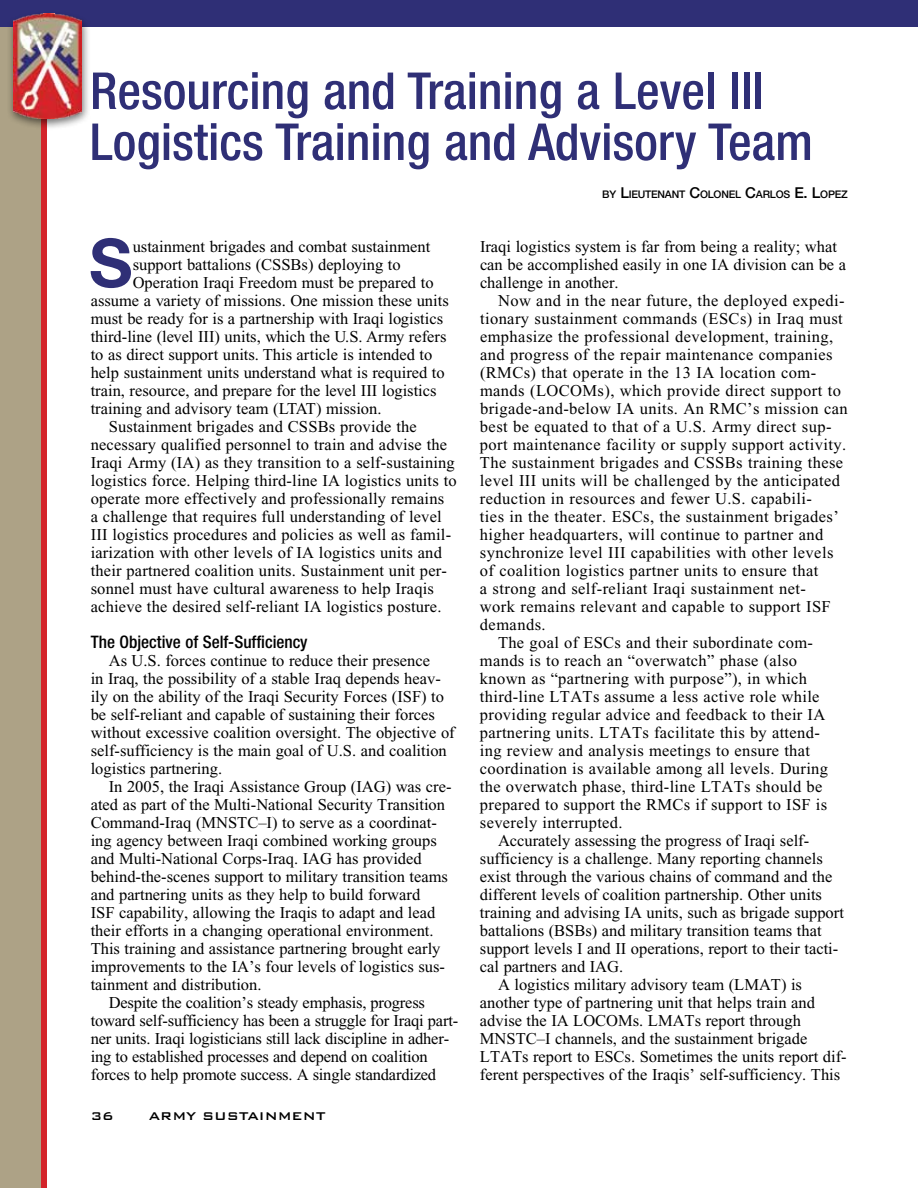
<style>
.page{position:relative;width:918px;height:1188px;background:#fff}
.page>*{position:absolute;margin:0;border:0;box-sizing:border-box;transform-origin:0 0}
.t1{font:700 67.05px "Helvetica Neue";color:#2f2f76}
.t2{font:500 condensed 51px/51px "Helvetica Neue";color:#2f2f76}
.t3{font:500 condensed 17.25px "Helvetica Neue";color:#000}
.t4{font:16.5px/18px "Times New Roman";color:#000}
.t5{font:16.5px "Times New Roman";letter-spacing:.025em;color:#000}
.t6{font:16.5px "Times New Roman";letter-spacing:.02em;color:#000}
.t7{font:500 15px "Bank Gothic BT";color:#000}
.t8{font:500 10.5px "Helvetica Neue";letter-spacing:-.02em;color:#000}
.s1{font-size:15px}
</style>
<div class="page">
<div style="left:40px;top:11px;width:7px;height:1177px;background:#d3242a"></div>
<div style="left:0;top:0;width:40px;height:1188px;background:#ada286"></div>
<div style="left:0;top:0;width:918px;height:27px;background:#2f2f76"></div>
<div style="left:7px;top:10px;width:84px;height:121px;background:#000;opacity:.55"></div>
<img style="left:13px;top:14px;width:69px;height:104px">
<h2 class="t2" style="left:90px;top:65px;width:724px">Resourcing and Training a Level III<br>Logistics Training and Advisory Team</h2>
<p class="t8" style="left:602px;top:188px;width:247px">BY <span class="s1">L</span>IEUTENANT <span class="s1">C</span>OLONEL <span class="s1">C</span>ARLOS <span class="s1">E. L</span>OPEZ</p>
<h1 class="t1" style="left:89px;top:222px;width:45px">S</h1>
<p class="t4" style="left:133px;top:238px;width:299px">ustainment brigades and combat sustainment</p>
<p class="t4" style="left:133px;top:256px;width:270px">support battalions (CSSBs) deploying to</p>
<p class="t4" style="left:133px;top:274px;width:302px">Operation Iraqi Freedom must be prepared to</p>
<p class="t4" style="left:91px;top:292px;width:360px">assume a variety of missions. One mission these units</p>
<p class="t4" style="left:91px;top:310px;width:354px">must be ready for is a partnership with Iraqi logistics</p>
<p class="t4" style="left:91px;top:328px;width:357px">third-line (level III) units, which the U.S. Army refers</p>
<p class="t4" style="left:91px;top:346px;width:343px">to as direct support units. This article is intended to</p>
<p class="t4" style="left:91px;top:364px;width:356px">help sustainment units understand what is required to</p>
<p class="t4" style="left:91px;top:382px;width:347px">train, resource, and prepare for the level III logistics</p>
<p class="t4" style="left:91px;top:400px;width:292px">training and advisory team (LTAT) mission.</p>
<p class="t4" style="left:109px;top:418px;width:310px">Sustainment brigades and CSSBs provide the</p>
<p class="t4" style="left:91px;top:436px;width:358px">necessary qualified personnel to train and advise the</p>
<p class="t4" style="left:91px;top:454px;width:366px">Iraqi Army (IA) as they transition to a self-sustaining</p>
<p class="t4" style="left:91px;top:472px;width:367px">logistics force. Helping third-line IA logistics units to</p>
<p class="t4" style="left:91px;top:490px;width:355px">operate more effectively and professionally remains</p>
<p class="t4" style="left:91px;top:508px;width:353px">a challenge that requires full understanding of level</p>
<p class="t4" style="left:91px;top:526px;width:362px">III logistics procedures and policies as well as famil-</p>
<p class="t4" style="left:91px;top:544px;width:353px">iarization with other levels of IA logistics units and</p>
<p class="t4" style="left:91px;top:562px;width:358px">their partnered coalition units. Sustainment unit per-</p>
<p class="t4" style="left:91px;top:580px;width:345px">sonnel must have cultural awareness to help Iraqis</p>
<p class="t4" style="left:91px;top:598px;width:352px">achieve the desired self-reliant IA logistics posture.</p>
<p class="t3" style="left:91px;top:632px;width:218px">The Objective of Self-Sufficiency</p>
<p class="t4" style="left:91px;top:652px;width:366px;text-indent:18px">As U.S. forces continue to reduce their presence<br>in Iraq, the possibility of a stable Iraq depends heav&shy;ily on the ability of the Iraqi Security Forces (ISF) to be self-reliant and capable of sustaining their forces without excessive coalition oversight. The objective of self-sufficiency is the main goal of U.S. and coalition logistics partnering.</p>
<p class="t4" style="left:109px;top:778px;width:344px">In 2005, the Iraqi Assistance Group (IAG) was cre-</p>
<p class="t4" style="left:91px;top:796px;width:356px">ated as part of the Multi-National Security Transition</p>
<p class="t4" style="left:91px;top:814px;width:348px">Command-Iraq (MNSTC–I) to serve as a coordinat-</p>
<p class="t4" style="left:91px;top:832px;width:348px">ing agency between Iraqi combined working groups</p>
<p class="t4" style="left:91px;top:850px;width:333px">and Multi-National Corps-Iraq. IAG has provided</p>
<p class="t4" style="left:91px;top:868px;width:359px">behind-the-scenes support to military transition teams</p>
<p class="t4" style="left:91px;top:886px;width:331px">and partnering units as they help to build forward</p>
<p class="t4" style="left:91px;top:904px;width:346px">ISF capability, allowing the Iraqis to adapt and lead</p>
<p class="t4" style="left:91px;top:922px;width:344px">their efforts in a changing operational environment.</p>
<p class="t4" style="left:91px;top:940px;width:351px">This training and assistance partnering brought early</p>
<p class="t4" style="left:91px;top:958px;width:356px">improvements to the IA’s four levels of logistics sus-</p>
<p class="t4" style="left:91px;top:976px;width:172px">tainment and distribution.</p>
<p class="t4" style="left:109px;top:994px;width:318px">Despite the coalition’s steady emphasis, progress</p>
<p class="t4" style="left:91px;top:1012px;width:369px">toward self-sufficiency has been a struggle for Iraqi part-</p>
<p class="t4" style="left:91px;top:1030px;width:360px">ner units. Iraqi logisticians still lack discipline in adher-</p>
<p class="t4" style="left:91px;top:1048px;width:339px">ing to established processes and depend on coalition</p>
<p class="t4" style="left:91px;top:1066px;width:347px">forces to help promote success. A single standardized</p>
<p class="t7" style="left:91px;top:1108px;width:25px">36</p>
<p class="t7" style="left:149px;top:1108px;width:178px">ARMY SUSTAINMENT</p>
<p class="t4" style="left:480px;top:238px;width:368px">Iraqi logistics system is far from being a reality; what can be accomplished easily in one IA division can be a challenge in another.</p>
<p class="t5" style="left:498px;top:292px;width:348px">Now and in the near future, the deployed expedi-</p>
<p class="t5" style="left:480px;top:310px;width:364px">tionary sustainment commands (ESCs) in Iraq must</p>
<p class="t5" style="left:480px;top:328px;width:355px">emphasize the professional development, training,</p>
<p class="t5" style="left:480px;top:346px;width:354px">and progress of the repair maintenance companies</p>
<p class="t5" style="left:480px;top:364px;width:338px">(RMCs) that operate in the 13 IA location com-</p>
<p class="t5" style="left:480px;top:382px;width:363px">mands (LOCOMs), which provide direct support to</p>
<p class="t5" style="left:480px;top:400px;width:369px">brigade-and-below IA units. An RMC’s mission can</p>
<p class="t5" style="left:480px;top:418px;width:353px">best be equated to that of a U.S. Army direct sup-</p>
<p class="t5" style="left:480px;top:436px;width:368px">port maintenance facility or supply support activity.</p>
<p class="t5" style="left:480px;top:454px;width:365px">The sustainment brigades and CSSBs training these</p>
<p class="t5" style="left:480px;top:472px;width:362px">level III units will be challenged by the anticipated</p>
<p class="t5" style="left:480px;top:490px;width:334px">reduction in resources and fewer U.S. capabili-</p>
<p class="t5" style="left:480px;top:508px;width:360px">ties in the theater. ESCs, the sustainment brigades’</p>
<p class="t5" style="left:480px;top:526px;width:345px">higher headquarters, will continue to partner and</p>
<p class="t5" style="left:480px;top:544px;width:355px">synchronize level III capabilities with other levels</p>
<p class="t5" style="left:480px;top:562px;width:340px">of coalition logistics partner units to ensure that</p>
<p class="t5" style="left:480px;top:580px;width:328px">a strong and self-reliant Iraqi sustainment net-</p>
<p class="t5" style="left:480px;top:598px;width:352px">work remains relevant and capable to support ISF</p>
<p class="t5" style="left:480px;top:616px;width:67px">demands.</p>
<p class="t6" style="left:498px;top:634px;width:317px">The goal of ESCs and their subordinate com-</p>
<p class="t6" style="left:480px;top:652px;width:319px">mands is to reach an “overwatch” phase (also</p>
<p class="t6" style="left:480px;top:670px;width:329px">known as “partnering with purpose”), in which</p>
<p class="t6" style="left:480px;top:688px;width:341px">third-line LTATs assume a less active role while</p>
<p class="t6" style="left:480px;top:706px;width:347px">providing regular advice and feedback to their IA</p>
<p class="t6" style="left:480px;top:724px;width:341px">partnering units. LTATs facilitate this by attend-</p>
<p class="t6" style="left:480px;top:742px;width:332px">ing review and analysis meetings to ensure that</p>
<p class="t6" style="left:480px;top:760px;width:350px">coordination is available among all levels. During</p>
<p class="t6" style="left:480px;top:778px;width:344px">the overwatch phase, third-line LTATs should be</p>
<p class="t6" style="left:480px;top:796px;width:349px">prepared to support the RMCs if support to ISF is</p>
<p class="t6" style="left:480px;top:814px;width:144px">severely interrupted.</p>
<p class="t4" style="left:498px;top:832px;width:313px">Accurately assessing the progress of Iraqi self-</p>
<p class="t4" style="left:480px;top:850px;width:344px">sufficiency is a challenge. Many reporting channels</p>
<p class="t4" style="left:480px;top:868px;width:354px">exist through the various chains of command and the</p>
<p class="t4" style="left:480px;top:886px;width:344px">different levels of coalition partnership. Other units</p>
<p class="t4" style="left:480px;top:904px;width:365px">training and advising IA units, such as brigade support</p>
<p class="t4" style="left:480px;top:922px;width:343px">battalions (BSBs) and military transition teams that</p>
<p class="t4" style="left:480px;top:940px;width:360px">support levels I and II operations, report to their tacti-</p>
<p class="t4" style="left:480px;top:958px;width:145px">cal partners and IAG.</p>
<p class="t4" style="left:498px;top:976px;width:306px">A logistics military advisory team (LMAT) is</p>
<p class="t4" style="left:480px;top:994px;width:337px">another type of partnering unit that helps train and</p>
<p class="t4" style="left:480px;top:1012px;width:322px">advise the IA LOCOMs. LMATs report through</p>
<p class="t4" style="left:480px;top:1030px;width:329px">MNSTC–I channels, and the sustainment brigade</p>
<p class="t4" style="left:480px;top:1048px;width:368px">LTATs report to ESCs. Sometimes the units report dif-</p>
<p class="t4" style="left:480px;top:1066px;width:362px">ferent perspectives of the Iraqis’ self-sufficiency. This</p>
</div>
